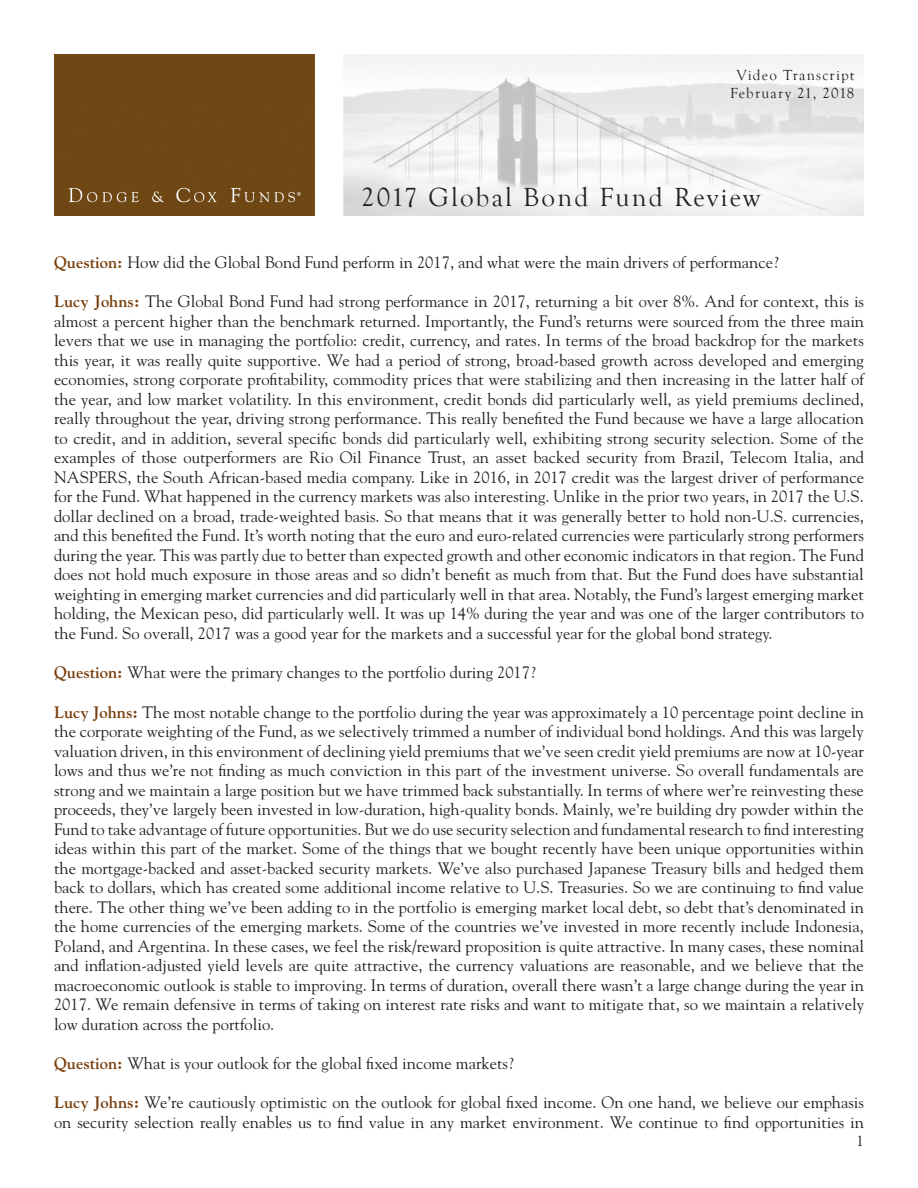
<style>
.page{position:relative;width:918px;height:1188px;background:#fff}
.page>*{position:absolute;margin:0;border:0;box-sizing:border-box;transform-origin:0 0}
.t1{font:27px "Goudy Old Style T";letter-spacing:.08em;color:#231f20}
.body_no_indent{font:16.5px/19.5px "Goudy Std";color:#231f20;text-align:justify}
.t2{font:15px "Goudy Old Style T";letter-spacing:.08em;color:#231f20}
.Paper_Header{font:15px "Goudy";color:#231f20}
.s1{font-weight:700;color:#793f0d}
</style>
<div class="page">
<img style="left:54px;top:54px;width:810px;height:162px">
<p class="t2" style="left:737px;top:67px;width:119px">Video Transcript</p>
<p class="t2" style="left:730px;top:85px;width:126px">February 21, 2018</p>
<p class="t1" style="left:361px;top:182px;width:401px">2017 Global Bond Fund Review</p>
<p class="body_no_indent" style="left:54px;top:253px;width:726px"><span class="s1">Question:</span> How did the Global Bond Fund perform in 2017, and what were the main drivers of performance?</p>
<p class="body_no_indent" style="left:54px;top:292px;width:812px"><span class="s1">Lucy Johns:</span> The Global Bond Fund had strong performance in 2017, returning a bit over 8%. And for context, this is almost a percent higher than the benchmark returned. Importantly, the Fund’s returns were sourced from the three main levers that we use in managing the portfolio: credit, currency, and rates. In terms of the broad backdrop for the markets this year, it was really quite supportive. We had a period of strong, broad-based growth across developed and emerging economies, strong corporate profitability, commodity prices that were stabilizing and then increasing in the latter half of the year, and low market volatility. In this environment, credit bonds did particularly well, as yield premiums declined, really throughout the year, driving strong performance. This really benefited the Fund because we have a large allocation to credit, and in addition, several specific bonds did particularly well, exhibiting strong security selection. Some of the examples of those outperformers are Rio Oil Finance Trust, an asset backed security from Brazil, Telecom Italia, and NASPERS, the South African-based media company. Like in 2016, in 2017 credit was the largest driver of performance for the Fund. What happened in the currency markets was also interesting. Unlike in the prior two years, in 2017 the U.S. dollar declined on a broad, trade-weighted basis. So that means that it was generally better to hold non-U.S. currencies, and this benefited the Fund. It’s worth noting that the euro and euro-related currencies were particularly strong performers during the year. This was partly due to better than expected growth and other economic indicators in that region. The Fund does not hold much exposure in those areas and so didn’t benefit as much from that. But the Fund does have substantial weighting in emerging market currencies and did particularly well in that area. Notably, the Fund’s largest emerging market holding, the Mexican peso, did particularly well. It was up 14% during the year and was one of the larger contributors to the Fund. So overall, 2017 was a good year for the markets and a successful year for the global bond strategy.</p>
<p class="body_no_indent" style="left:54px;top:663px;width:483px"><span class="s1">Question:</span> What were the primary changes to the portfolio during 2017?</p>
<p class="body_no_indent" style="left:54px;top:702px;width:812px"><span class="s1">Lucy Johns:</span> The most notable change to the portfolio during the year was approximately a 10 percentage point decline in the corporate weighting of the Fund, as we selectively trimmed a number of individual bond holdings. And this was largely valuation driven, in this environment of declining yield premiums that we’ve seen credit yield premiums are now at 10-year lows and thus we’re not finding as much conviction in this part of the investment universe. So overall fundamentals are strong and we maintain a large position but we have trimmed back substantially. In terms of where wer’re reinvesting these proceeds, they’ve largely been invested in low-duration, high-quality bonds. Mainly, we’re building dry powder within the Fund to take advantage of future opportunities. But we do use security selection and fundamental research to find interesting ideas within this part of the market. Some of the things that we bought recently have been unique opportunities within the mortgage-backed and asset-backed security markets. We’ve also purchased Japanese Treasury bills and hedged them back to dollars, which has created some additional income relative to U.S. Treasuries. So we are continuing to find value there. The other thing we’ve been adding to in the portfolio is emerging market local debt, so debt that’s denominated in the home currencies of the emerging markets. Some of the countries we’ve invested in more recently include Indonesia, Poland, and Argentina. In these cases, we feel the risk/reward proposition is quite attractive. In many cases, these nominal and inflation-adjusted yield levels are quite attractive, the currency valuations are reasonable, and we believe that the macroeconomic outlook is stable to improving. In terms of duration, overall there wasn’t a large change during the year in 2017. We remain defensive in terms of taking on interest rate risks and want to mitigate that, so we maintain a relatively low duration across the portfolio.</p>
<p class="body_no_indent" style="left:54px;top:1053px;width:461px"><span class="s1">Question:</span> What is your outlook for the global fixed income markets?</p>
<p class="body_no_indent" style="left:54px;top:1093px;width:812px"><span class="s1">Lucy Johns:</span> We’re cautiously optimistic on the outlook for global fixed income. On one hand, we believe our emphasis on security selection really enables us to find value in any market environment. We continue to find opportunities in</p>
<p class="Paper_Header" style="left:856px;top:1131px;width:9px">1</p>
</div>
